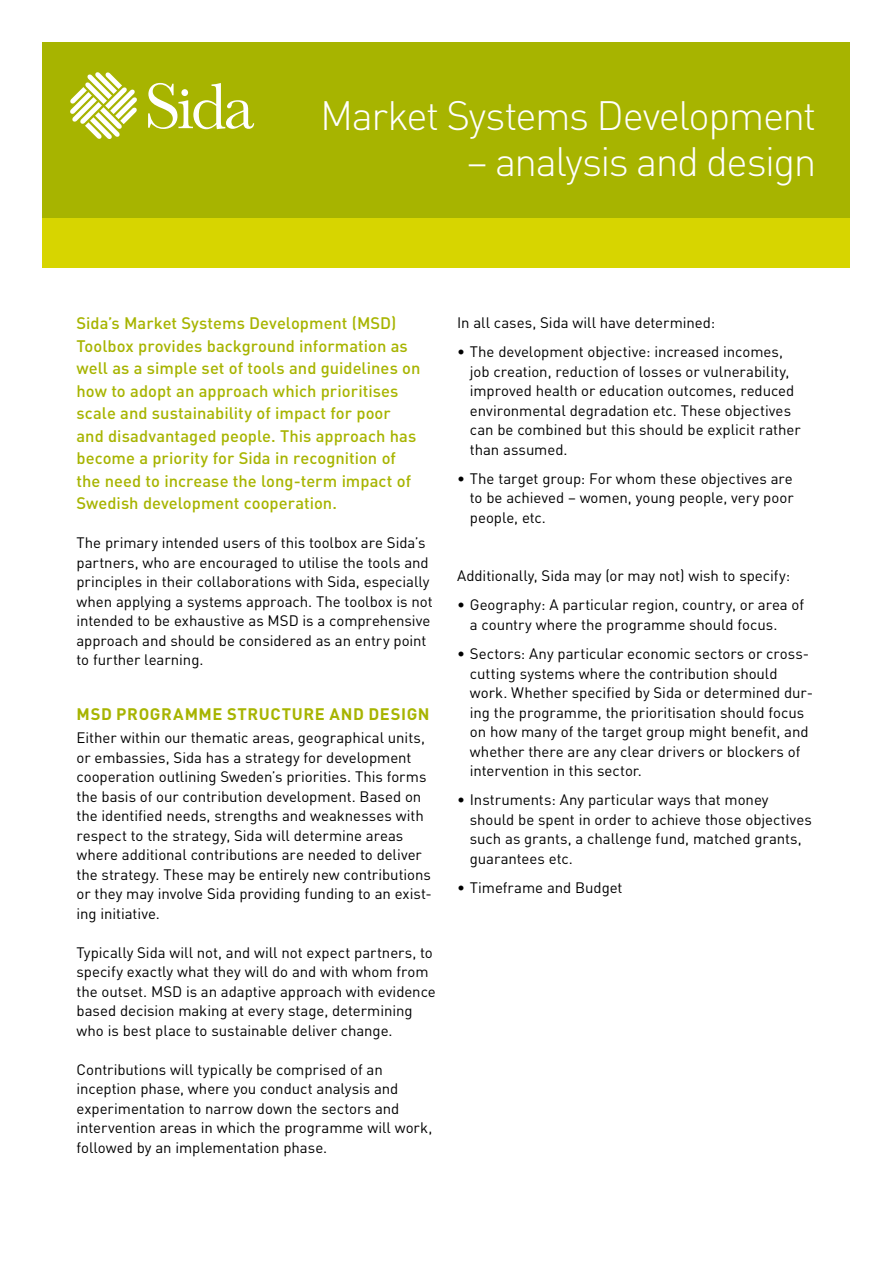
<style>
.page{position:relative;width:893px;height:1263px;background:#fff}
.page>*{position:absolute;margin:0;border:0;box-sizing:border-box;transform-origin:0 0}
.t1{font:300 40.5px "DIN Pro";letter-spacing:-.035em;color:#fff}
.t2{font:500 16.5px/22.5px "DIN Pro";color:#a7b400}
.t3{font:700 16.5px "DIN Pro";letter-spacing:.04em;color:#a7b400}
.t4{font:15px/19.5px "DIN Pro";letter-spacing:-.005em;color:#000}
</style>
<div class="page">
<div style="left:43px;top:43px;width:807px;height:175px;background:#a7b400"></div>
<div style="left:43px;top:218px;width:807px;height:49px;background:#d7d500"></div>
<svg style="left:70px;top:72px;width:67px;height:67px"></svg>
<svg style="left:148px;top:83px;width:106px;height:46px"></svg>
<h1 class="t1" style="left:320px;top:88px;width:498px">Market Systems Development</h1>
<h1 class="t1" style="left:467px;top:134px;width:351px">– analysis and design</h1>
<p class="t2" style="left:76px;top:311px;width:346px">Sida’s Market Systems Development (MSD)<br>Toolbox provides background information as well as a simple set of tools and guidelines on how to adopt an approach which prioritises scale and sustainability of impact for poor and disadvantaged people. This approach has become a priority for Sida in recognition of the need to increase the long-term impact of Swedish development cooperation.</p>
<p class="t4" style="left:76px;top:533px;width:358px">The primary intended users of this toolbox are Sida’s partners, who are encouraged to utilise the tools and principles in their collaborations with Sida, especially when applying a systems approach. The toolbox is not intended to be exhaustive as MSD is a comprehensive approach and should be considered as an entry point to further learning.</p>
<p class="t3" style="left:77px;top:702px;width:355px">MSD PROGRAMME STRUCTURE AND DESIGN</p>
<p class="t4" style="left:76px;top:728px;width:357px">Either within our thematic areas, geographical units, or embassies, Sida has a strategy for development cooperation outlining Sweden’s priorities. This forms the basis of our contribution development. Based on the identified needs, strengths and weaknesses with respect to the strategy, Sida will determine areas where additional contributions are needed to deliver the strategy. These may be entirely new contributions or they may involve Sida providing funding to an exist&shy;ing initiative.</p>
<p class="t4" style="left:76px;top:942px;width:361px">Typically Sida will not, and will not expect partners, to specify exactly what they will do and with whom from the outset. MSD is an adaptive approach with evidence based decision making at every stage, determining who is best place to sustainable deliver change.</p>
<p class="t4" style="left:76px;top:1059px;width:357px">Contributions will typically be comprised of an inception phase, where you conduct analysis and experimentation to narrow down the sectors and intervention areas in which the programme will work, followed by an implementation phase.</p>
<p class="t4" style="left:457px;top:312px;width:260px">In all cases, Sida will have determined:</p>
<p class="t4" style="left:470px;top:341px;width:332px;text-indent:-13px">• The development objective: increased incomes, job creation, reduction of losses or vulnerability, improved health or education outcomes, reduced environmental degradation etc. These objectives can be combined but this should be explicit rather than assumed.</p>
<p class="t4" style="left:470px;top:468px;width:325px;text-align:justify;text-indent:-13px">• The target group: For whom these objectives are to be achieved – women, young people, very poor people, etc.</p>
<p class="t4" style="left:457px;top:566px;width:335px">Additionally, Sida may (or may not) wish to specify:</p>
<p class="t4" style="left:470px;top:595px;width:336px;text-indent:-13px">• Geography: A particular region, country, or area of a country where the programme should focus.</p>
<p class="t4" style="left:470px;top:643px;width:345px;text-indent:-13px">• Sectors: Any particular economic sectors or cross&shy;cutting systems where the contribution should work. Whether specified by Sida or determined dur&shy;ing the programme, the prioritisation should focus on how many of the target group might benefit, and whether there are any clear drivers or blockers of intervention in this sector.</p>
<p class="t4" style="left:470px;top:789px;width:343px;text-indent:-13px">• Instruments: Any particular ways that money should be spent in order to achieve those objectives such as grants, a challenge fund, matched grants, guarantees etc.</p>
<p class="t4" style="left:457px;top:877px;width:167px">• Timeframe and Budget</p>
</div>
